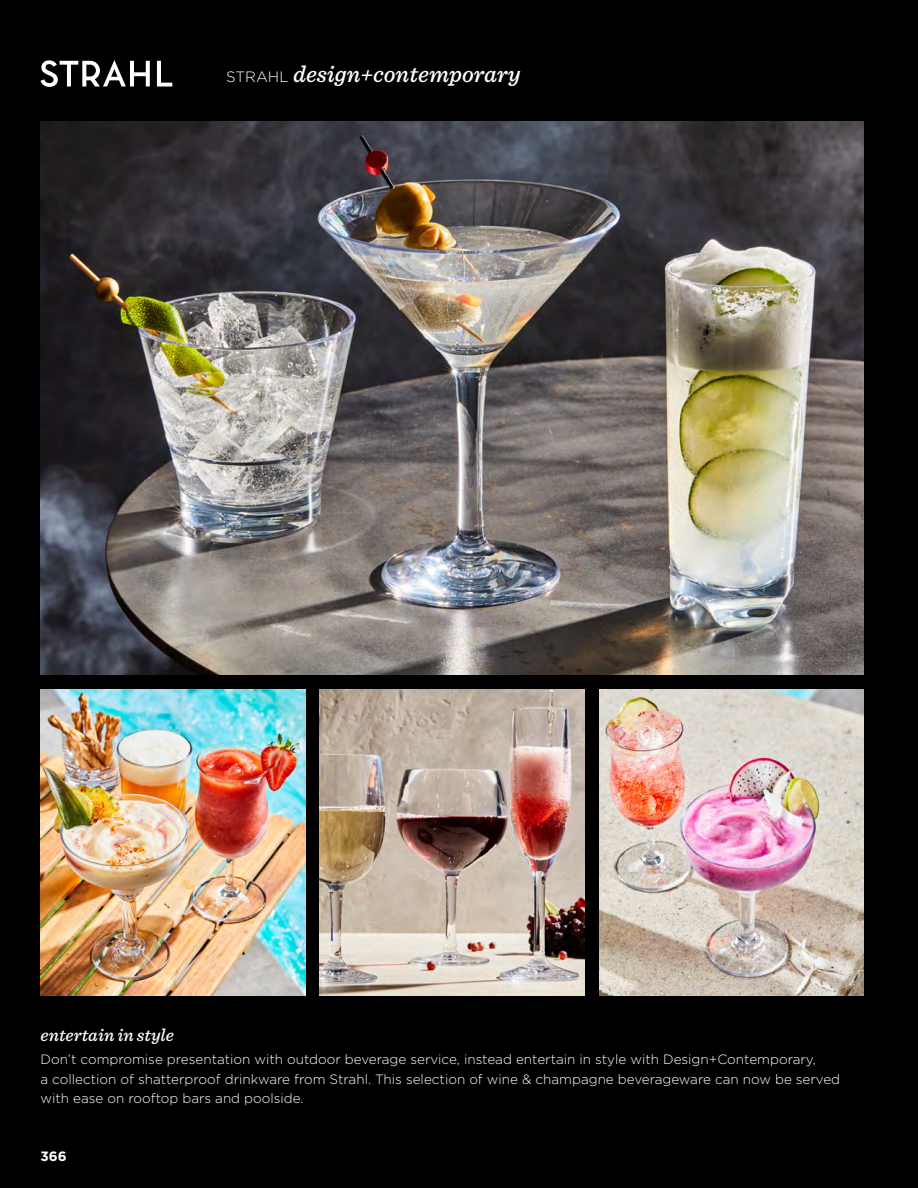
<style>
.page{position:relative;width:918px;height:1188px;background:#000}
.page>*{position:absolute;margin:0;border:0;box-sizing:border-box;transform-origin:0 0}
.t1{font:italic 500 24px "Sentinel";color:#fff}
.t2{font:italic 500 18px "Sentinel";color:#fff}
.t3{font:300 13.5px/19.5px "Gotham";color:#fff}
.t4{font:700 13.5px "Gotham";color:#fff}
.s1{font-family:"Gotham";font-weight:300;font-style:normal;font-size:15px}
</style>
<div class="page">
<svg style="left:157px;top:61px;width:15px;height:25px"></svg>
<svg style="left:40px;top:60px;width:110px;height:27px"></svg>
<img style="left:40px;top:690px;width:265px;height:306px">
<img style="left:320px;top:690px;width:264px;height:306px">
<img style="left:599px;top:690px;width:265px;height:306px">
<img style="left:40px;top:122px;width:824px;height:553px">
<h1 class="t1" style="left:226px;top:55px;width:296px"><span class="s1">STRAHL</span> design+contemporary</h1>
<h2 class="t2" style="left:40px;top:1021px;width:135px">entertain in style</h2>
<p class="t3" style="left:40px;top:1049px;width:801px">Don’t compromise presentation with outdoor beverage service, instead entertain in style with Design+Contemporary,<br>a collection of shatterproof drinkware from Strahl. This selection of wine &amp; champagne beverageware can now be served with ease on rooftop bars and poolside.</p>
<p class="t4" style="left:40px;top:1147px;width:28px">366</p>
</div>
